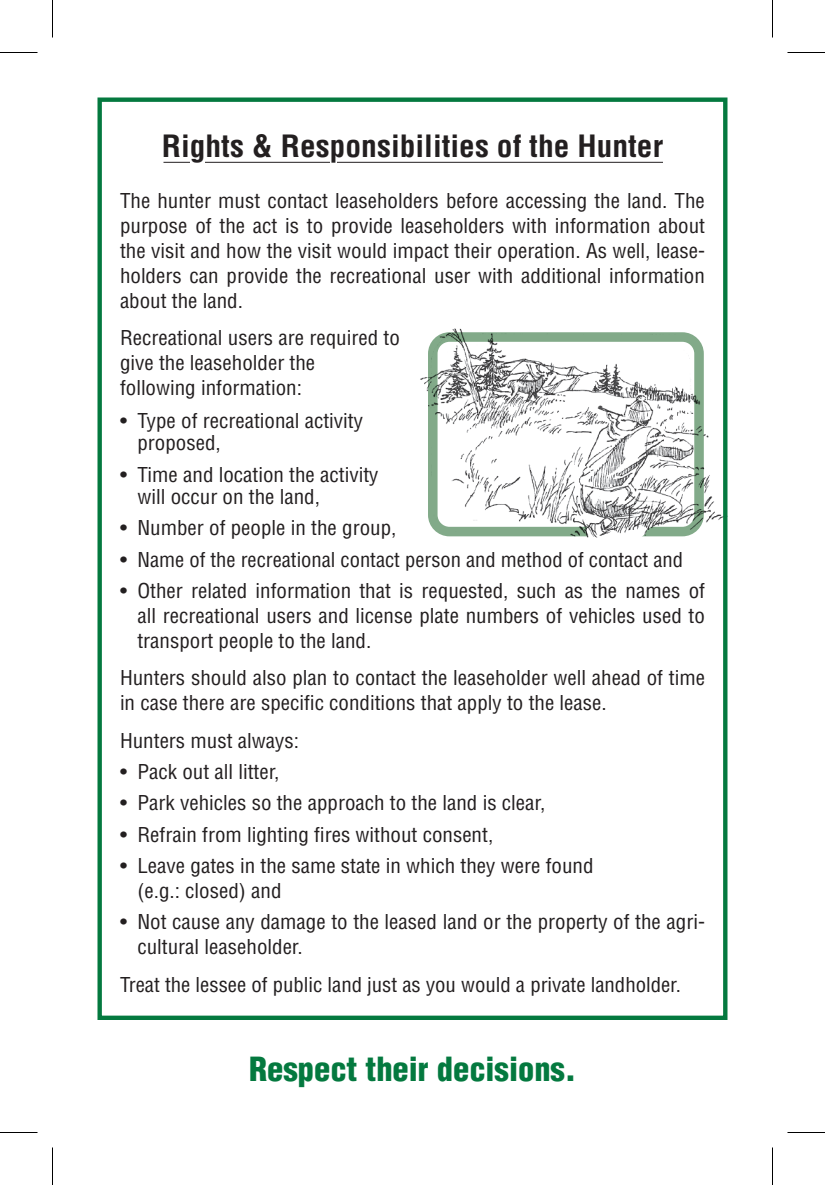
<style>
.page{position:relative;width:825px;height:1185px;background:#fff}
.page>*{position:absolute;margin:0;border:0;box-sizing:border-box;transform-origin:0 0}
.t1{font:900 condensed 32.5px "Helvetica";color:#04793f}
.t2{font:700 condensed 30px "Helvetica";color:#231f20;scale:1.05 1}
.t3{font:condensed 20px/25px "Helvetica";color:#231f20;scale:1.05 1}
.t4{font:condensed 20px "Helvetica";color:#231f20;scale:1.04 1}
</style>
<div class="page">
<img style="left:420px;top:328px;width:303px;height:209px">
<div style="left:428px;top:332px;width:276px;height:204px;border:10px solid #82aa89;border-radius:17px"></div>
<img style="left:585px;top:491px;width:98px;height:47px">
<div style="left:98px;top:98px;width:630px;height:922px;border:4px solid #04793f"></div>
<hr style="left:164px;top:162px;width:499px;height:1px;background:#231f20">
<div style="left:191px;top:158px;width:14px;height:9px;background:#fff"></div>
<div style="left:330px;top:158px;width:7px;height:9px;background:#fff"></div>
<hr style="left:0;top:52px;width:38px;height:1px;background:#000">
<hr style="left:788px;top:52px;width:37px;height:1px;background:#000">
<hr style="left:0;top:1132px;width:38px;height:1px;background:#000">
<hr style="left:788px;top:1132px;width:37px;height:1px;background:#000">
<hr style="left:52px;top:0;width:1px;height:38px;background:#000">
<hr style="left:52px;top:1148px;width:1px;height:37px;background:#000">
<hr style="left:772px;top:0;width:1px;height:38px;background:#000">
<hr style="left:772px;top:1148px;width:1px;height:37px;background:#000">
<h2 class="t2" style="left:162px;top:128px;width:479px">Rights &amp; Responsibilities of the Hunter</h2>
<p class="t3" style="left:120px;top:188px;width:559px;text-align:justify">The hunter must contact leaseholders before accessing the land. The purpose of the act is to provide leaseholders with information about the visit and how the visit would impact their operation. As well, lease&shy;holders can provide the recreational user with additional information about the land.</p>
<p class="t3" style="left:120px;top:325px;width:268px">Recreational users are required to give the leaseholder the<br>following information:</p>
<p class="t3" style="left:137px;top:409px;width:216px;line-height:22.5px;text-indent:-17px">• Type of recreational activity proposed,</p>
<p class="t3" style="left:137px;top:463px;width:231px;line-height:22.5px;text-indent:-17px">• Time and location the activity will occur on the land,</p>
<p class="t3" style="left:120px;top:515px;width:265px">• Number of people in the group,</p>
<p class="t3" style="left:120px;top:547px;width:538px">• Name of the recreational contact person and method of contact and</p>
<p class="t3" style="left:137px;top:578px;width:542px;text-align:justify;text-indent:-17px">• Other related information that is requested, such as the names of all recreational users and license plate numbers of vehicles used to transport people to the land.</p>
<p class="t3" style="left:120px;top:665px;width:559px">Hunters should also plan to contact the leaseholder well ahead of time in case there are specific conditions that apply to the lease.</p>
<p class="t3" style="left:120px;top:728px;width:172px">Hunters must always:</p>
<p class="t3" style="left:120px;top:759px;width:153px">• Pack out all litter,</p>
<p class="t3" style="left:120px;top:790px;width:407px">• Park vehicles so the approach to the land is clear,</p>
<p class="t3" style="left:120px;top:821px;width:357px">• Refrain from lighting fires without consent,</p>
<p class="t3" style="left:137px;top:853px;width:436px;text-indent:-17px">• Leave gates in the same state in which they were found (e.g.: closed) and</p>
<p class="t3" style="left:138px;top:909px;width:542px;text-indent:-18px">• Not cause any damage to the leased land or the property of the agri&shy;cultural leaseholder.</p>
<p class="t4" style="left:120px;top:972px;width:541px">Treat the lessee of public land just as you would a private landholder.</p>
<h1 class="t1" style="left:249px;top:1048px;width:328px">Respect their decisions.</h1>
</div>
